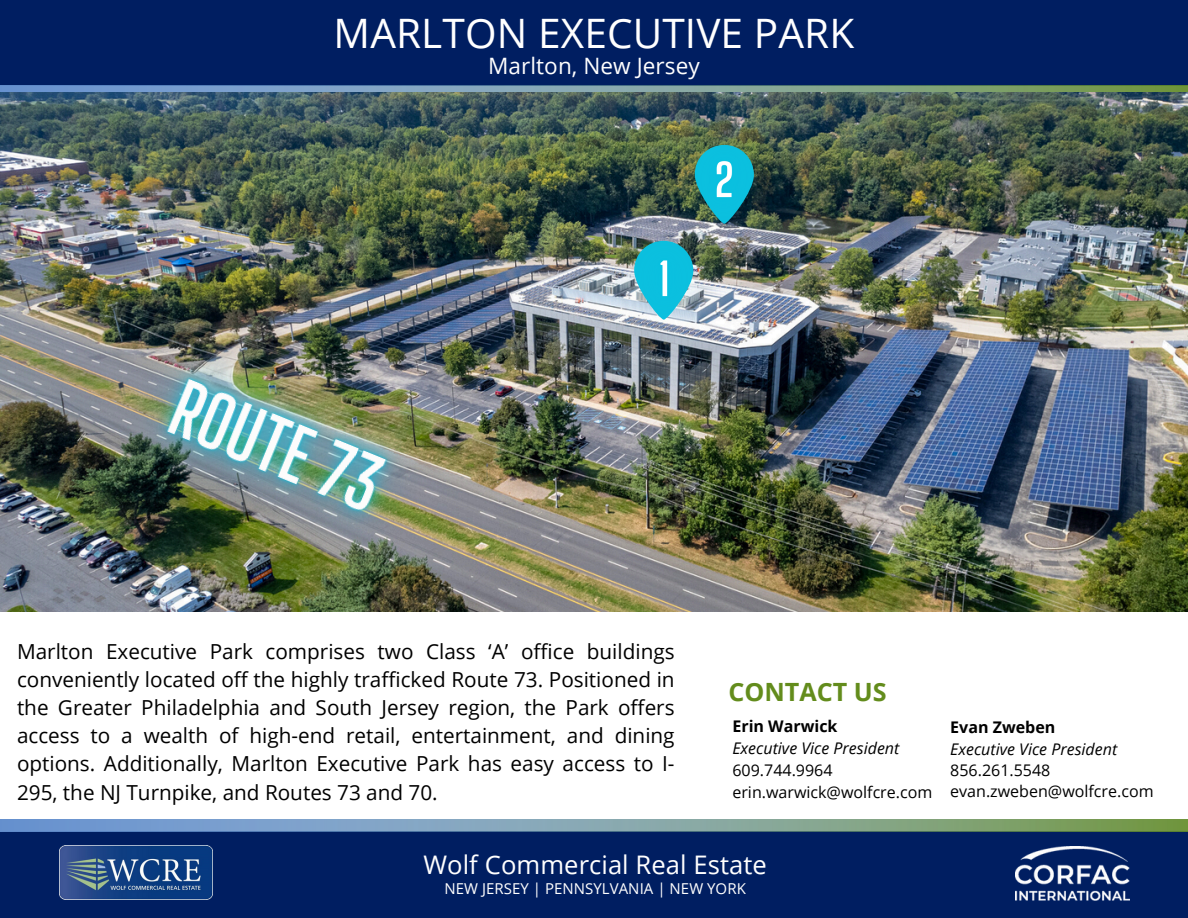
<style>
.page{position:relative;width:1188px;height:918px;background:#fff}
.page>*{position:absolute;margin:0;border:0;box-sizing:border-box;transform-origin:0 0}
.t1{font:40.5px "Open Sans";letter-spacing:.005em;color:#fff}
.t2{font:25.65px "Open Sans";letter-spacing:.005em;color:#fff}
.t3{font:700 25.2px "Open Sans";color:#638c1c}
.t4{font:22.5px "Open Sans";letter-spacing:.005em;color:#fff}
.t5{font:20.7px/28.2px "Open Sans";color:#000;text-align:justify}
.t6{font:16.05px "Open Sans";color:#000}
.t7{font:italic 16.05px "Open Sans";color:#000}
.t8{font:700 16.05px "Open Sans";color:#000}
.t9{font:15px "Open Sans";letter-spacing:.005em;color:#fff}
</style>
<div class="page">
<div style="left:0;top:832px;width:1188px;height:86px;background:#001e61"></div>
<img style="left:59px;top:846px;width:153px;height:54px">
<img style="left:1016px;top:846px;width:113px;height:54px">
<img style="left:0;top:819px;width:1188px;height:12px">
<div style="left:0;top:0;width:1188px;height:86px;background:#001e61"></div>
<img style="left:0;top:86px;width:1188px;height:7px">
<img style="left:0;top:93px;width:1188px;height:518px">
<img style="left:33px;top:243px;width:487px;height:369px">
<img style="left:597px;top:193px;width:133px;height:173px">
<img style="left:654px;top:94px;width:141px;height:173px">
<p class="t1" style="left:334px;top:5px;width:522px">MARLTON EXECUTIVE PARK</p>
<p class="t4" style="left:488px;top:50px;width:213px">Marlton, New Jersey</p>
<p class="t5" style="left:17px;top:637px;width:659px">Marlton Executive Park comprises two Class ‘A’ office buildings conveniently located off the highly trafficked Route 73. Positioned in the Greater Philadelphia and South Jersey region, the Park offers access to a wealth of high-end retail, entertainment, and dining options. Additionally, Marlton Executive Park has easy access to I-295, the NJ Turnpike, and Routes 73 and 70.</p>
<p class="t3" style="left:728px;top:674px;width:160px">CONTACT US</p>
<h5 class="t8" style="left:732px;top:715px;width:107px">Erin Warwick</h5>
<h3 class="t7" style="left:732px;top:737px;width:169px">Executive Vice President</h3>
<p class="t6" style="left:732px;top:759px;width:102px">609.744.9964</p>
<p class="t6" style="left:732px;top:781px;width:201px">erin.warwick@wolfcre.com</p>
<p class="t8" style="left:950px;top:716px;width:107px">Evan Zweben</p>
<p class="t7" style="left:950px;top:738px;width:168px">Executive Vice President</p>
<p class="t6" style="left:950px;top:759px;width:102px">856.261.5548</p>
<p class="t6" style="left:950px;top:780px;width:205px">evan.zweben@wolfcre.com</p>
<p class="t2" style="left:424px;top:847px;width:345px">Wolf Commercial Real Estate</p>
<p class="t9" style="left:444px;top:878px;width:303px">NEW JERSEY | PENNSYLVANIA | NEW YORK</p>
</div>
